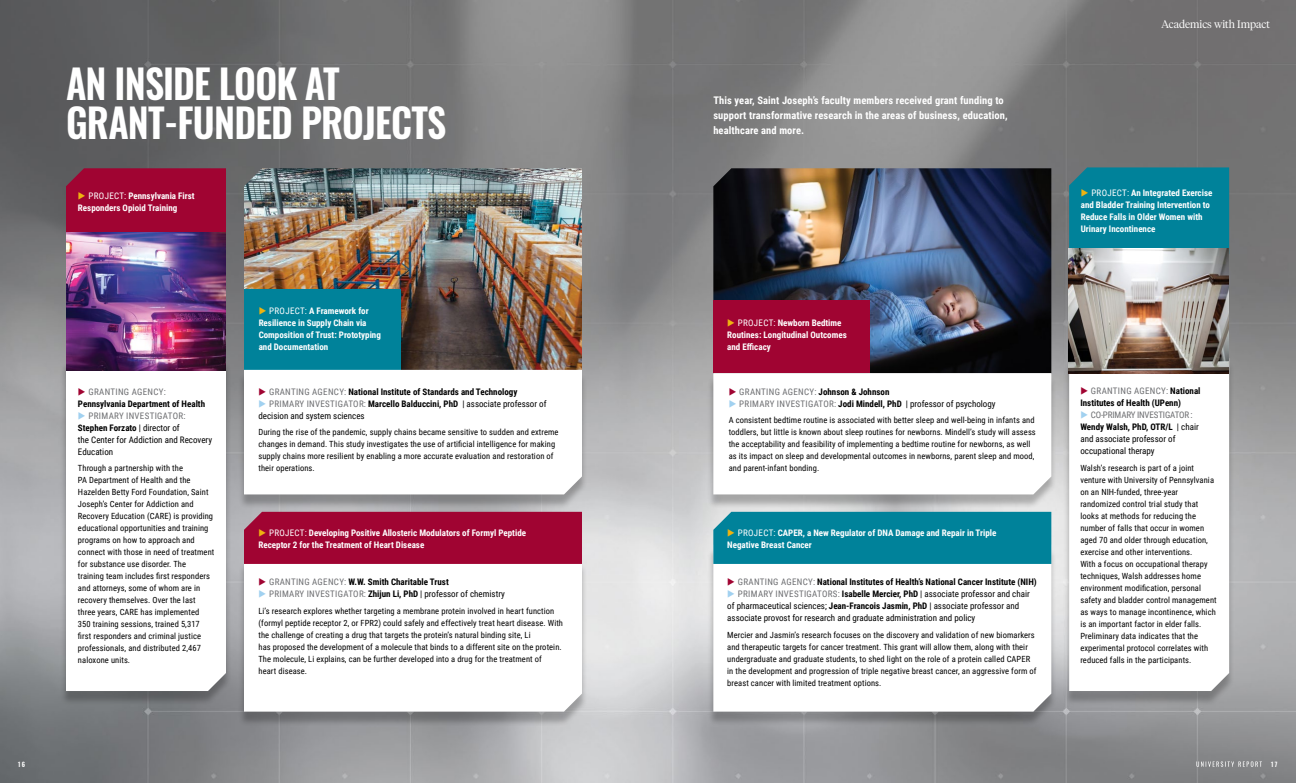
<style>
.page{position:relative;width:1296px;height:783px;background:#fff}
.page>*{position:absolute;margin:0;border:0;box-sizing:border-box;transform-origin:0 0}
.t1{font:40px/38.8px "Oswald";letter-spacing:-.02em;color:#fff;scale:.95 1}
.t2{font:300 10.8px "Tiempos Headline";color:#fff}
.t3{font:700 10.5px/15px "Roboto Condensed";letter-spacing:.01em;color:#fff}
.t4{font:9px/12px "Roboto Condensed";color:#000}
.t5{font:700 9px/12px "Roboto Condensed";color:#fff}
.t6{font:700 9px/12px "Roboto Condensed";color:#000}
.t7{font:9px "Roboto Condensed";letter-spacing:.035em;color:#6d6e71}
.t8{font:8.5px/12px "Roboto Condensed";letter-spacing:.01em;color:#000}
.t9{font:6.5px "Oswald";color:#fff;scale:.95 1}
.s1{color:#eeb310}
.s2{font-weight:400}
.s3{color:#a00432}
.s4{font-weight:400;color:#6d6e71}
.s5{color:#a1d1f0}
.s6{color:#6d6e71}
.s7{font-weight:700}
.s8{font-weight:700;color:#000}
</style>
<div class="page">
<img style="left:0;top:0;width:1296px;height:783px">
<img style="left:713px;top:168px;width:338px;height:205px">
<img style="left:244px;top:168px;width:338px;height:202px">
<div style="left:60px;top:362px;width:172px;height:344px;background:#000;opacity:.25"></div>
<svg style="left:66px;top:370px;width:160px;height:321px"></svg>
<div style="left:66px;top:168px;width:160px;height:65px;background:#a00432"></div>
<div style="left:238px;top:563px;width:350px;height:163px;background:#000;opacity:.25"></div>
<svg style="left:244px;top:564px;width:338px;height:148px"></svg>
<div style="left:244px;top:289px;width:157px;height:81px;background:#00829a"></div>
<div style="left:707px;top:548px;width:350px;height:178px;background:#000;opacity:.25"></div>
<svg style="left:713px;top:564px;width:338px;height:148px"></svg>
<div style="left:1063px;top:361px;width:172px;height:345px;background:#000;opacity:.25"></div>
<svg style="left:1069px;top:373px;width:160px;height:318px"></svg>
<div style="left:1069px;top:167px;width:160px;height:82px;background:#00829a"></div>
<div style="left:238px;top:373px;width:350px;height:136px;background:#000;opacity:.25"></div>
<svg style="left:244px;top:370px;width:338px;height:124px"></svg>
<img style="left:66px;top:233px;width:160px;height:137px">
<div style="left:707px;top:376px;width:350px;height:133px;background:#000;opacity:.25"></div>
<svg style="left:713px;top:373px;width:338px;height:121px"></svg>
<div style="left:713px;top:512px;width:338px;height:52px;background:#00829a"></div>
<div style="left:244px;top:512px;width:338px;height:52px;background:#a00432"></div>
<div style="left:713px;top:300px;width:157px;height:73px;background:#a00432"></div>
<img style="left:1069px;top:249px;width:160px;height:124px">
<svg style="left:1196px;top:761px;width:66px;height:6px"></svg>
<p class="t9" style="left:18px;top:758px;width:9px">16</p>
<h1 class="t1" style="left:66px;top:61px;width:402px">AN INSIDE LOOK AT<br>GRANT-FUNDED PROJECTS</h1>
<p class="t5" style="left:78px;top:189px;width:118px"><span class="s1">◆</span> <span class="s2">PROJECT:</span> Pennsylvania First<br>Responders Opioid Training</p>
<p class="t6" style="left:78px;top:385px;width:129px"><span class="s3">◆</span> <span class="s4">GRANTING AGENCY:<br></span>Pennsylvania Department of Health</p>
<p class="t4" style="left:78px;top:409px;width:136px"><span class="s5">◆</span> <span class="s6">PRIMARY INVESTIGATOR:<br></span><span class="s7">Stephen Forzato</span> | director of<br>the Center for Addiction and Recovery<br>Education</p>
<p class="t8" style="left:78px;top:462px;width:138px">Through a partnership with the<br>PA Department of Health and the Hazelden Betty Ford Foundation, Saint Joseph’s Center for Addiction and Recovery Education (CARE) is providing educational opportunities and training programs on how to approach and connect with those in need of treatment for substance use disorder. The<br>training team includes first responders and attorneys, some of whom are in recovery themselves. Over the last three years, CARE has implemented<br>350 training sessions, trained 5,317 first responders and criminal justice professionals, and distributed 2,467 naloxone units.</p>
<p class="t5" style="left:259px;top:304px;width:124px"><span class="s1">◆</span> <span class="s2">PROJECT:</span> A Framework for<br>Resilience in Supply Chain via<br>Composition of Trust: Prototyping and Documentation</p>
<p class="t6" style="left:258px;top:385px;width:261px"><span class="s3">◆</span> <span class="s4">GRANTING AGENCY:</span> National Institute of Standards and Technology</p>
<p class="t4" style="left:258px;top:397px;width:290px"><span class="s5">◆</span> <span class="s6">PRIMARY INVESTIGATOR:</span> <span class="s7">Marcello Balduccini, PhD</span> | associate professor of decision and system sciences</p>
<p class="t8" style="left:258px;top:426px;width:302px">During the rise of the pandemic, supply chains became sensitive to sudden and extreme changes in demand. This study investigates the use of artificial intelligence for making supply chains more resilient by enabling a more accurate evaluation and restoration of their operations.</p>
<p class="t5" style="left:258px;top:527px;width:269px"><span class="s1">◆</span> <span class="s2">PROJECT:</span> Developing Positive Allosteric Modulators of Formyl Peptide<br>Receptor 2 for the Treatment of Heart Disease</p>
<p class="t6" style="left:258px;top:576px;width:192px"><span class="s3">◆</span> <span class="s4">GRANTING AGENCY:</span> W.W. Smith Charitable Trust</p>
<p class="t4" style="left:258px;top:588px;width:248px"><span class="s5">◆</span> <span class="s6">PRIMARY INVESTIGATOR:</span> <span class="s7">Zhijun Li, PhD</span> | professor of chemistry</p>
<p class="t8" style="left:258px;top:604px;width:306px">Li’s research explores whether targeting a membrane protein involved in heart function (formyl peptide receptor 2, or FPR2) could safely and effectively treat heart disease. With the challenge of creating a drug that targets the protein’s natural binding site, Li<br>has proposed the development of a molecule that binds to a different site on the protein.<br>The molecule, Li explains, can be further developed into a drug for the treatment of<br>heart disease.</p>
<p class="t3" style="left:713px;top:92px;width:296px">This year, Saint Joseph’s faculty members received grant funding to support transformative research in the areas of business, education, healthcare and more.</p>
<p class="t5" style="left:727px;top:316px;width:121px"><span class="s1">◆</span> <span class="s2">PROJECT:</span> Newborn Bedtime<br>Routines: Longitudinal Outcomes and Efficacy</p>
<p class="t7" style="left:729px;top:385px;width:162px"><span class="s3">◆</span> GRANTING AGENCY: <span class="s8">Johnson &amp; Johnson</span></p>
<p class="t4" style="left:729px;top:397px;width:268px"><span class="s5">◆</span> <span class="s6">PRIMARY INVESTIGATOR:</span> <span class="s7">Jodi Mindell, PhD</span> | professor of psychology</p>
<p class="t8" style="left:729px;top:414px;width:309px">A consistent bedtime routine is associated with better sleep and well-being in infants and toddlers, but little is known about sleep routines for newborns. Mindell’s study will assess the acceptability and feasibility of implementing a bedtime routine for newborns, as well as its impact on sleep and developmental outcomes in newborns, parent sleep and mood, and parent-infant bonding.</p>
<p class="t5" style="left:727px;top:527px;width:271px"><span class="s1">◆</span> <span class="s2">PROJECT:</span> CAPER, a New Regulator of DNA Damage and Repair in Triple<br>Negative Breast Cancer</p>
<p class="t6" style="left:727px;top:576px;width:311px"><span class="s3">◆</span> <span class="s4">GRANTING AGENCY:</span> National Institutes of Health’s National Cancer Institute (NIH)</p>
<p class="t4" style="left:727px;top:588px;width:304px"><span class="s5">◆</span> <span class="s6">PRIMARY INVESTIGATORS:</span> <span class="s7">Isabelle Mercier, PhD</span> | associate professor and chair of pharmaceutical sciences; <span class="s7">Jean-Francois Jasmin, PhD</span> | associate professor and associate provost for research and graduate administration and policy</p>
<p class="t8" style="left:727px;top:628px;width:311px">Mercier and Jasmin’s research focuses on the discovery and validation of new biomarkers and therapeutic targets for cancer treatment. This grant will allow them, along with their undergraduate and graduate students, to shed light on the role of a protein called CAPER in the development and progression of triple negative breast cancer, an aggressive form of breast cancer with limited treatment options.</p>
<p class="t2" style="left:1162px;top:17px;width:110px">Academics with Impact</p>
<p class="t5" style="left:1081px;top:186px;width:133px"><span class="s1">◆</span> <span class="s2">PROJECT:</span> An Integrated Exercise and Bladder Training Intervention to<br>Reduce Falls in Older Women with<br>Urinary Incontinence</p>
<p class="t6" style="left:1080px;top:385px;width:122px"><span class="s3">◆</span> <span class="s4">GRANTING AGENCY:</span> National<br>Institutes of Health (UPenn)</p>
<p class="t4" style="left:1080px;top:409px;width:120px"><span class="s5">◆</span> <span class="s6">CO-PRIMARY INVESTIGATOR :<br></span><span class="s7">Wendy Walsh, PhD, OTR/L</span> | chair and associate professor of occupational therapy</p>
<p class="t8" style="left:1080px;top:461px;width:138px">Walsh’s research is part of a joint venture with University of Pennsylvania on an NIH-funded, three-year randomized control trial study that looks at methods for reducing the number of falls that occur in women aged 70 and older through education, exercise and other interventions.<br>With a focus on occupational therapy techniques, Walsh addresses home environment modification, personal safety and bladder control management as ways to manage incontinence, which is an important factor in elder falls.<br>Preliminary data indicates that the experimental protocol correlates with reduced falls in the participants.</p>
<p class="t9" style="left:1271px;top:758px;width:8px">17</p>
</div>
